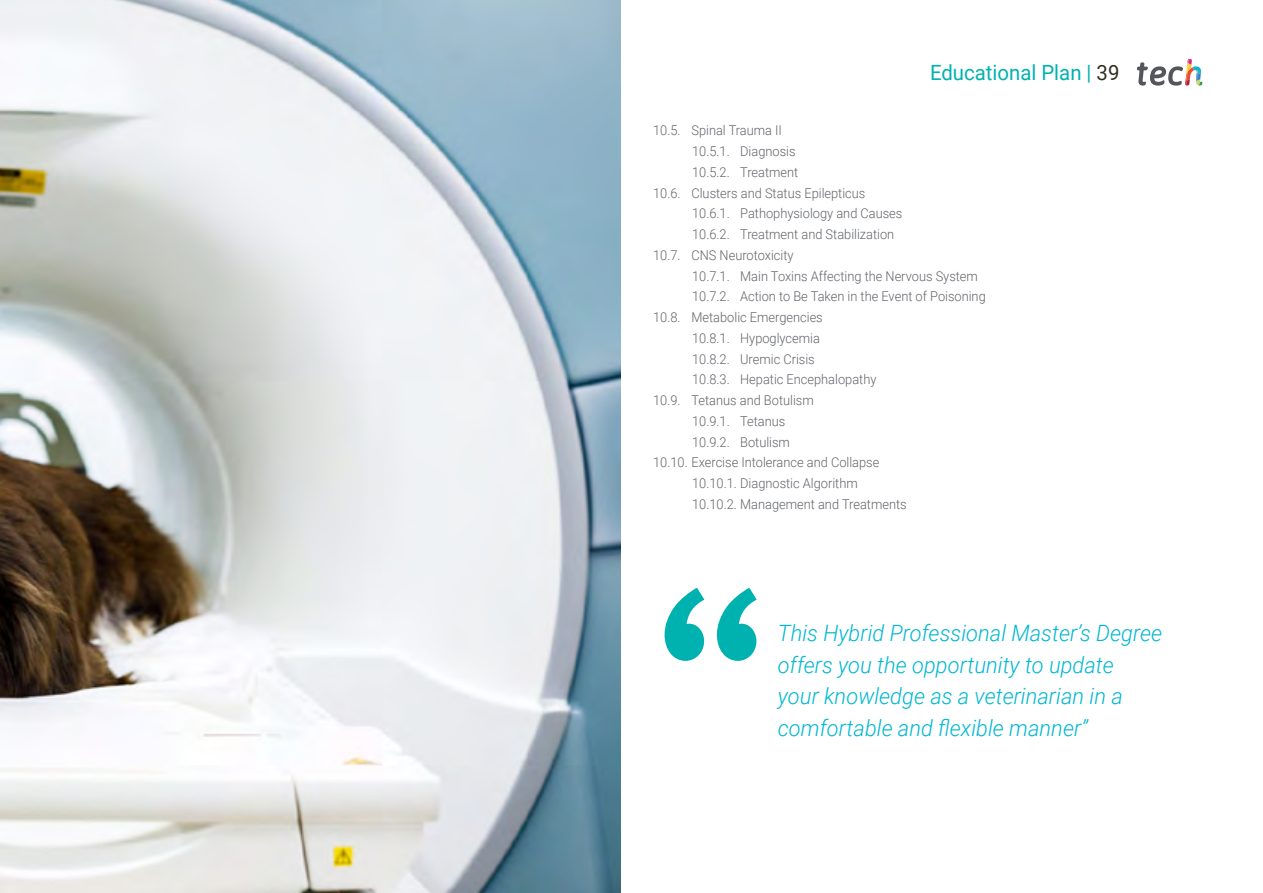
<style>
.page{position:relative;width:1263px;height:893px;background:#fff}
.page>*{position:absolute;margin:0;border:0;box-sizing:border-box;transform-origin:0 0}
.t1{font:italic 300 22.5px/31.5px "Roboto";color:#00b7d1}
.t2{font:21px "Roboto";color:#00b2af}
.t3{font:300 13.5px "Roboto";color:#61646a;scale:.95 1}
.s1{color:#312e20}
</style>
<div class="page">
<img style="left:0;top:0;width:621px;height:893px">
<svg style="left:1137px;top:59px;width:65px;height:27px"></svg>
<svg style="left:664px;top:588px;width:93px;height:73px"></svg>
<h2 class="t2" style="left:930px;top:57px;width:191px">Educational Plan | <span class="s1">39</span></h2>
<p class="t3" style="left:653px;top:121px;width:137px">10.5. Spinal Trauma II</p>
<p class="t3" style="left:692px;top:142px;width:110px">10.5.1. Diagnosis</p>
<p class="t3" style="left:692px;top:163px;width:113px">10.5.2. Treatment</p>
<p class="t3" style="left:653px;top:183px;width:225px">10.6. Clusters and Status Epilepticus</p>
<p class="t3" style="left:692px;top:204px;width:223px">10.6.1. Pathophysiology and Causes</p>
<p class="t3" style="left:692px;top:225px;width:214px">10.6.2. Treatment and Stabilization</p>
<p class="t3" style="left:653px;top:246px;width:149px">10.7. CNS Neurotoxicity</p>
<p class="t3" style="left:692px;top:266px;width:302px">10.7.1. Main Toxins Affecting the Nervous System</p>
<p class="t3" style="left:692px;top:287px;width:311px">10.7.2. Action to Be Taken in the Event of Poisoning</p>
<p class="t3" style="left:653px;top:308px;width:180px">10.8. Metabolic Emergencies</p>
<p class="t3" style="left:692px;top:329px;width:136px">10.8.1. Hypoglycemia</p>
<p class="t3" style="left:692px;top:349px;width:131px">10.8.2. Uremic Crisis</p>
<p class="t3" style="left:692px;top:370px;width:195px">10.8.3. Hepatic Encephalopathy</p>
<p class="t3" style="left:653px;top:391px;width:171px">10.9. Tetanus and Botulism</p>
<p class="t3" style="left:692px;top:412px;width:100px">10.9.1. Tetanus</p>
<p class="t3" style="left:692px;top:432px;width:104px">10.9.2. Botulism</p>
<p class="t3" style="left:653px;top:453px;width:240px">10.10. Exercise Intolerance and Collapse</p>
<p class="t3" style="left:692px;top:474px;width:176px">10.10.1. Diagnostic Algorithm</p>
<p class="t3" style="left:692px;top:495px;width:227px">10.10.2. Management and Treatments</p>
<h1 class="t1" style="left:778px;top:617px;width:386px">This Hybrid Professional Master’s Degree offers you the opportunity to update<br>your knowledge as a veterinarian in a comfortable and flexible manner”</h1>
</div>
